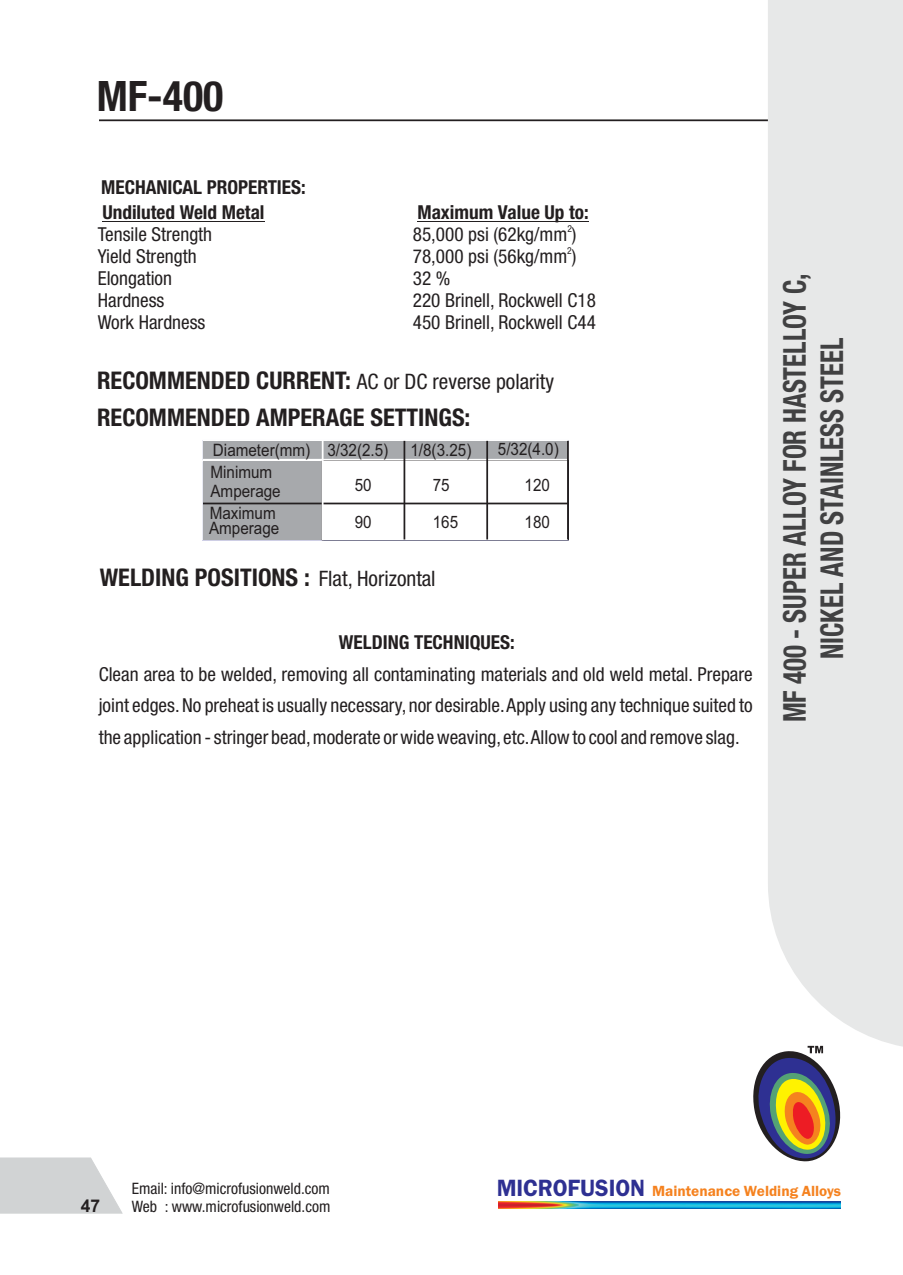
<style>
.page{position:relative;width:903px;height:1275px;background:#fff}
.page>*{position:absolute;margin:0;border:0;box-sizing:border-box;transform-origin:0 0}
.t1{font:700 condensed 42px "Helvetica Neue LT Std";color:#231f20}
.t2{font:700 condensed 31.5px/37.3px "Helvetica Neue LT Std";color:#414142;text-align:center;scale:.85 1}
.t3{font:700 condensed 24.32px "Helvetica Neue LT Std";color:#231f20}
.t4{font:condensed 21.35px "Helvetica Neue LT Std";color:#231f20}
.t5{font:condensed 19.25px/31.5px "Helvetica Neue LT Std";color:#231f20;text-align:justify}
.t6{font:700 condensed 19.25px "Helvetica Neue LT Std";color:#231f20}
.t7{font:700 17.5px "Arial";color:#231f20}
.t8{font:17.15px/37.3px "Arial";color:#231f20;scale:.89 1}
.t9{font:condensed 15.75px "Helvetica Neue LT Std";color:#231f20}
.t10{font:600 15.22px "Franklin Gothic";color:#f5821f}
.t11{font:condensed 9.62px "Helvetica Neue LT Std";color:#231f20}
.s1{font-weight:700;font-size:24.32px}
.s2{font-weight:400;font-size:21.35px}
.s3{font-size:24.32px;color:#2e3092}
</style>
<div class="page">
<div style="left:768px;top:0;width:135px;height:1047px;background:#e7e8e8"></div>
<img style="left:498px;top:1201px;width:342px;height:8px">
<svg style="left:753px;top:1046px;width:91px;height:116px"></svg>
<svg style="left:0;top:1157px;width:123px;height:57px;background:#d7d9da"></svg>
<hr style="left:102px;top:221px;width:163px;height:1px;background:#231f20">
<hr style="left:417px;top:221px;width:172px;height:1px;background:#231f20">
<div style="left:203px;top:441px;width:365px;height:20px;background:#a7a9ac"></div>
<div style="left:202px;top:460px;width:121px;height:80px;border:2px solid #fff"></div>
<div style="left:203px;top:461px;width:120px;height:78px;background:#a7a9ac"></div>
<hr style="left:203px;top:459px;width:365px;height:2px;background:#fff">
<hr style="left:203px;top:503px;width:365px;height:1px;background:#231f20">
<hr style="left:322px;top:441px;width:1px;height:98px;background:#fff">
<hr style="left:403px;top:441px;width:2px;height:98px;background:#231f20">
<hr style="left:567px;top:441px;width:2px;height:98px;background:#231f20">
<hr style="left:486px;top:441px;width:2px;height:98px;background:#231f20">
<hr style="left:99px;top:119px;width:669px;height:2px;background:#231f20">
<h1 class="t1" style="left:97px;top:81px;width:128px">MF-400</h1>
<p class="t6" style="left:101px;top:180px;width:206px">MECHANICAL PROPERTIES:</p>
<p class="t6" style="left:102px;top:205px;width:164px">Undiluted Weld Metal</p>
<p class="t6" style="left:417px;top:205px;width:173px">Maximum Value Up to:</p>
<p class="t11" style="left:567px;top:225px;width:6px">2</p>
<p class="t5" style="left:98px;top:221px;width:116px">Tensile Strength</p>
<p class="t5" style="left:413px;top:221px;width:165px">85,000 psi (62kg/mm )</p>
<p class="t11" style="left:567px;top:247px;width:6px">2</p>
<p class="t5" style="left:98px;top:243px;width:100px">Yield Strength</p>
<p class="t5" style="left:413px;top:243px;width:165px">78,000 psi (56kg/mm )</p>
<p class="t5" style="left:98px;top:265px;width:76px">Elongation</p>
<p class="t5" style="left:413px;top:265px;width:39px">32 %</p>
<p class="t5" style="left:98px;top:287px;width:68px">Hardness</p>
<p class="t5" style="left:413px;top:287px;width:185px">220 Brinell, Rockwell C18</p>
<p class="t5" style="left:98px;top:309px;width:109px">Work Hardness</p>
<p class="t5" style="left:413px;top:309px;width:185px">450 Brinell, Rockwell C44</p>
<p class="t4" style="left:97px;top:373px;width:458px"><span class="s1">RECOMMENDED CURRENT:</span> AC or DC reverse polarity</p>
<p class="t3" style="left:97px;top:409px;width:375px">RECOMMENDED AMPERAGE SETTINGS:</p>
<p class="t8" style="left:210px;top:440px;width:114px;line-height:22.6px">Diameter(mm)<br>Minimum</p>
<p class="t8" style="left:210px;top:482px;width:81px;line-height:21.3px">Amperage<br>Maximum</p>
<p class="t8" style="left:209px;top:511px;width:80px">Amperage</p>
<p class="t8" style="left:327px;top:433px;width:70px">3/32(2.5)</p>
<p class="t8" style="left:410px;top:432px;width:70px">1/8(3.25)</p>
<p class="t8" style="left:498px;top:432px;width:70px">5/32(4.0)</p>
<p class="t8" style="left:355px;top:468px;width:21px">50<br>90</p>
<p class="t8" style="left:433px;top:468px;width:30px">75<br>165</p>
<p class="t8" style="left:524px;top:468px;width:30px">120<br>180</p>
<p class="t3" style="left:100px;top:568px;width:337px">WELDING POSITIONS : <span class="s2">Flat, Horizontal</span></p>
<p class="t6" style="left:339px;top:636px;width:177px">WELDING TECHNIQUES:</p>
<p class="t5" style="left:99px;top:661px;width:655px">Clean area to be welded, removing all contaminating materials and old weld metal. Prepare joint edges.No preheat is usually necessary, nor desirable.Apply using any technique suited to the application - stringer bead,moderate or wide weaving,etc.Allow to cool and remove slag.</p>
<h2 class="t2" style="left:780px;top:722px;width:530px;rotate:-90deg">MF 400 - SUPER ALLOY FOR HASTELLOY C,<br>NICKEL AND STAINLESS STEEL</h2>
<p class="t7" style="left:81px;top:1199px;width:21px">47</p>
<p class="t9" style="left:132px;top:1183px;width:200px">Email: info@microfusionweld.com</p>
<p class="t10" style="left:497px;top:1185px;width:346px"><span class="s3">MICROFUSION</span> Maintenance Welding Alloys</p>
<p class="t9" style="left:132px;top:1201px;width:200px">Web : www.microfusionweld.com</p>
</div>
